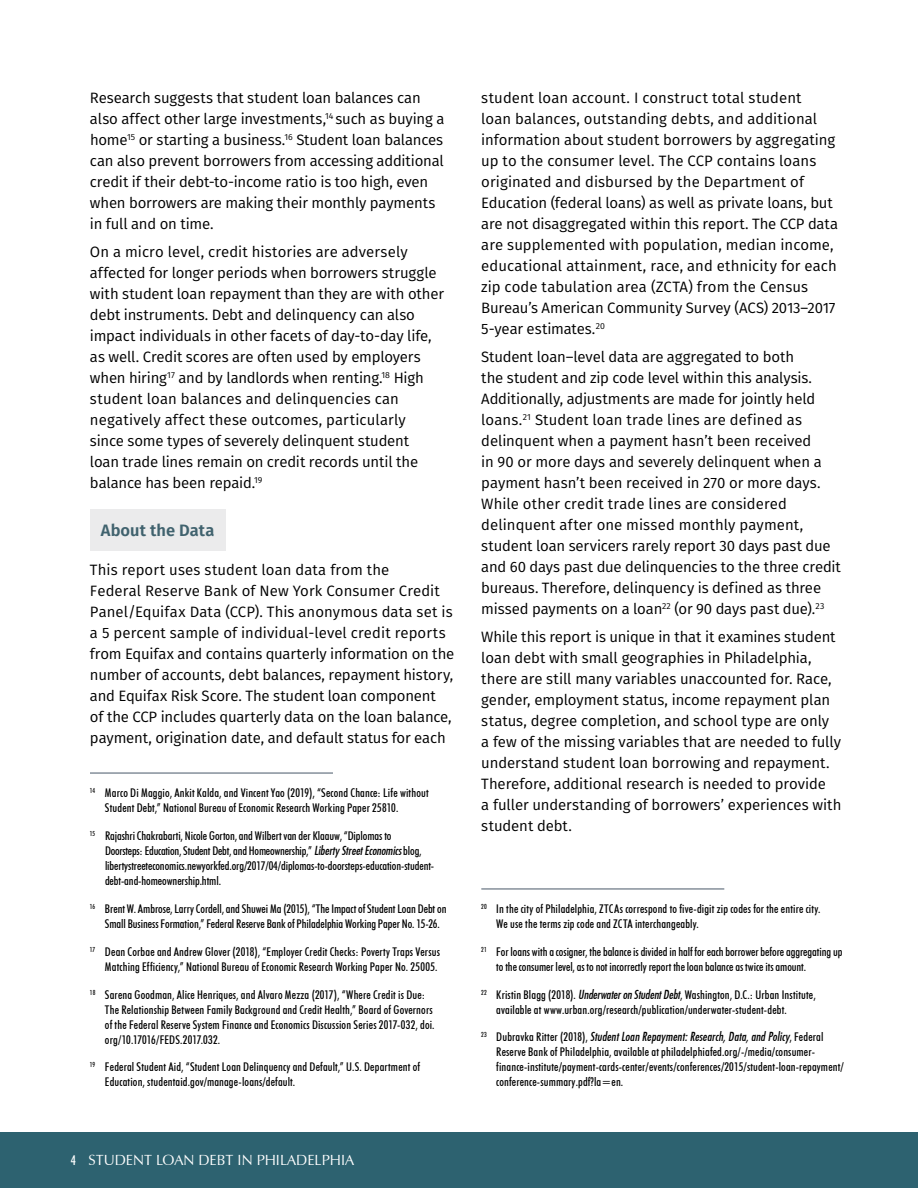
<style>
.page{position:relative;width:918px;height:1188px;background:#fff}
.page>*{position:absolute;margin:0;border:0;box-sizing:border-box;transform-origin:0 0}
.t1{font:600 16.5px "Fira Sans";letter-spacing:.005em;color:#40626e}
.t2{font:15px/21px "Fira Sans";letter-spacing:-.005em;color:#000}
.t3{font:14.7px "Zapf Humanist 601 BT";color:#fff}
.t4{font:500 condensed 12px/15px "Futura BT";letter-spacing:.01em;color:#000}
.t5{font:12px "Futura Md Cn BT Italic";letter-spacing:.015em;color:#000}
.s1{font-family:"Futura Md Cn BT Italic";font-weight:400;font-stretch:normal}
.s2{font-family:"Futura BT";font-weight:500;font-stretch:condensed;font-size:13.5px}
.s3{font-family:"Futura BT";font-weight:500;font-stretch:condensed}
</style>
<div class="page">
<div style="left:0;top:1132px;width:918px;height:56px;background:#2d6270"></div>
<div style="left:90px;top:510px;width:135px;height:41px;background:#ebebec"></div>
<hr style="left:90px;top:773px;width:243px;height:1px;background:#485868">
<hr style="left:481px;top:889px;width:243px;height:1px;background:#485868">
<p class="t2" style="left:90px;top:87px;width:356px">Research suggests that student loan balances can also affect other large investments,<sup>14</sup> such as buying a home<sup>15</sup> or starting a business.<sup>16</sup> Student loan balances can also prevent borrowers from accessing additional credit if their debt-to-income ratio is too high, even when borrowers are making their monthly payments in full and on time.</p>
<p class="t2" style="left:90px;top:241px;width:356px">On a micro level, credit histories are adversely affected for longer periods when borrowers struggle with student loan repayment than they are with other debt instruments. Debt and delinquency can also impact individuals in other facets of day-to-day life, as well. Credit scores are often used by employers when hiring<sup>17</sup> and by landlords when renting.<sup>18</sup> High student loan balances and delinquencies can negatively affect these outcomes, particularly<br>since some types of severely delinquent student<br>loan trade lines remain on credit records until the balance has been repaid.<sup>19</sup></p>
<p class="t1" style="left:101px;top:517px;width:115px">About the Data</p>
<p class="t2" style="left:90px;top:559px;width:366px">This report uses student loan data from the<br>Federal Reserve Bank of New York Consumer Credit Panel/Equifax Data (CCP). This anonymous data set is a 5 percent sample of individual-level credit reports from Equifax and contains quarterly information on the number of accounts, debt balances, repayment history, and Equifax Risk Score. The student loan component<br>of the CCP includes quarterly data on the loan balance, payment, origination date, and default status for each</p>
<p class="t4" style="left:105px;top:785px;width:325px;text-indent:-15px"><sup>14</sup> Marco Di Maggio, Ankit Kalda, and Vincent Yao (2019), “Second Chance: Life without<br>Student Debt,” National Bureau of Economic Research Working Paper 25810.</p>
<p class="t4" style="left:105px;top:828px;width:331px;text-indent:-15px"><sup>15</sup> Rajashri Chakrabarti, Nicole Gorton, and Wilbert van der Klaauw, “Diplomas to<br>Doorsteps: Education, Student Debt, and Homeownership,” <span class="s1">Liberty Street Economics</span> blog, libertystreeteconomics.newyorkfed.org/2017/04/diplomas-to-doorsteps-education-student&shy;debt-and-homeownership.html.</p>
<p class="t4" style="left:105px;top:901px;width:343px;text-indent:-15px"><sup>16</sup> Brent W. Ambrose, Larry Cordell, and Shuwei Ma (2015), “The Impact of Student Loan Debt on<br>Small Business Formation,” Federal Reserve Bank of Philadelphia Working Paper No. 15-26.</p>
<p class="t4" style="left:90px;top:944px;width:352px;text-align:right"><sup>17</sup> Dean Corbae and Andrew Glover (2018), “Employer Credit Checks: Poverty Traps Versus<br>Matching Efficiency,” National Bureau of Economic Research Working Paper No. 25005.</p>
<p class="t4" style="left:105px;top:987px;width:331px;text-indent:-15px"><sup>18</sup> Sarena Goodman, Alice Henriques, and Alvaro Mezza (2017), “Where Credit is Due:<br>The Relationship Between Family Background and Credit Health,” Board of Governors of the Federal Reserve System Finance and Economics Discussion Series 2017-032, doi. org/10.17016/FEDS.2017.032.</p>
<p class="t4" style="left:105px;top:1060px;width:317px;text-indent:-15px"><sup>19</sup> Federal Student Aid, “Student Loan Delinquency and Default,” U.S. Department of<br>Education, studentaid.gov/manage-loans/default.</p>
<p class="t3" style="left:71px;top:1151px;width:285px"><span class="s2">4</span> STUDENT LOAN DEBT IN PHILADELPHIA</p>
<p class="t2" style="left:481px;top:87px;width:358px">student loan account. I construct total student<br>loan balances, outstanding debts, and additional information about student borrowers by aggregating up to the consumer level. The CCP contains loans originated and disbursed by the Department of Education (federal loans) as well as private loans, but are not disaggregated within this report. The CCP data are supplemented with population, median income, educational attainment, race, and ethnicity for each zip code tabulation area (ZCTA) from the Census Bureau’s American Community Survey (ACS) 2013–2017<br>5-year estimates.<sup>20</sup></p>
<p class="t2" style="left:481px;top:346px;width:361px">Student loan–level data are aggregated to both<br>the student and zip code level within this analysis.<br>Additionally, adjustments are made for jointly held loans.<sup>21</sup> Student loan trade lines are defined as delinquent when a payment hasn’t been received<br>in 90 or more days and severely delinquent when a payment hasn’t been received in 270 or more days.<br>While other credit trade lines are considered delinquent after one missed monthly payment, student loan servicers rarely report 30 days past due and 60 days past due delinquencies to the three credit bureaus. Therefore, delinquency is defined as three missed payments on a loan<sup>22</sup> (or 90 days past due).<sup>23</sup></p>
<p class="t2" style="left:481px;top:626px;width:362px">While this report is unique in that it examines student loan debt with small geographies in Philadelphia, there are still many variables unaccounted for. Race, gender, employment status, income repayment plan status, degree completion, and school type are only<br>a few of the missing variables that are needed to fully understand student loan borrowing and repayment.<br>Therefore, additional research is needed to provide<br>a fuller understanding of borrowers’ experiences with student debt.</p>
<p class="t4" style="left:496px;top:901px;width:326px;text-indent:-15px"><sup>20</sup> In the city of Philadelphia, ZTCAs correspond to five-digit zip codes for the entire city.<br>We use the terms zip code and ZCTA interchangeably.</p>
<p class="t4" style="left:496px;top:944px;width:348px;text-indent:-15px"><sup>21</sup> For loans with a cosigner, the balance is divided in half for each borrower before aggregating up to the consumer level, as to not incorrectly report the loan balance as twice its amount.</p>
<p class="t4" style="left:496px;top:987px;width:321px;text-indent:-15px"><sup>22</sup> Kristin Blagg (2018). <span class="s1">Underwater on Student Debt</span>, Washington, D.C.: Urban Institute, available at www.urban.org/research/publication/underwater-student-debt.</p>
<p class="t5" style="left:481px;top:1029px;width:344px"><sup>23</sup> <span class="s3">Dubravka Ritter (2018),</span> Student Loan Repayment: Research, Data, and Policy<span class="s3">, Federal</span></p>
<p class="t4" style="left:496px;top:1045px;width:349px">Reserve Bank of Philadelphia, available at philadelphiafed.org/-/media/consumer&shy;finance-institute/payment-cards-center/events/conferences/2015/student-loan-repayment/ conference-summary.pdf?la=en.</p>
</div>
